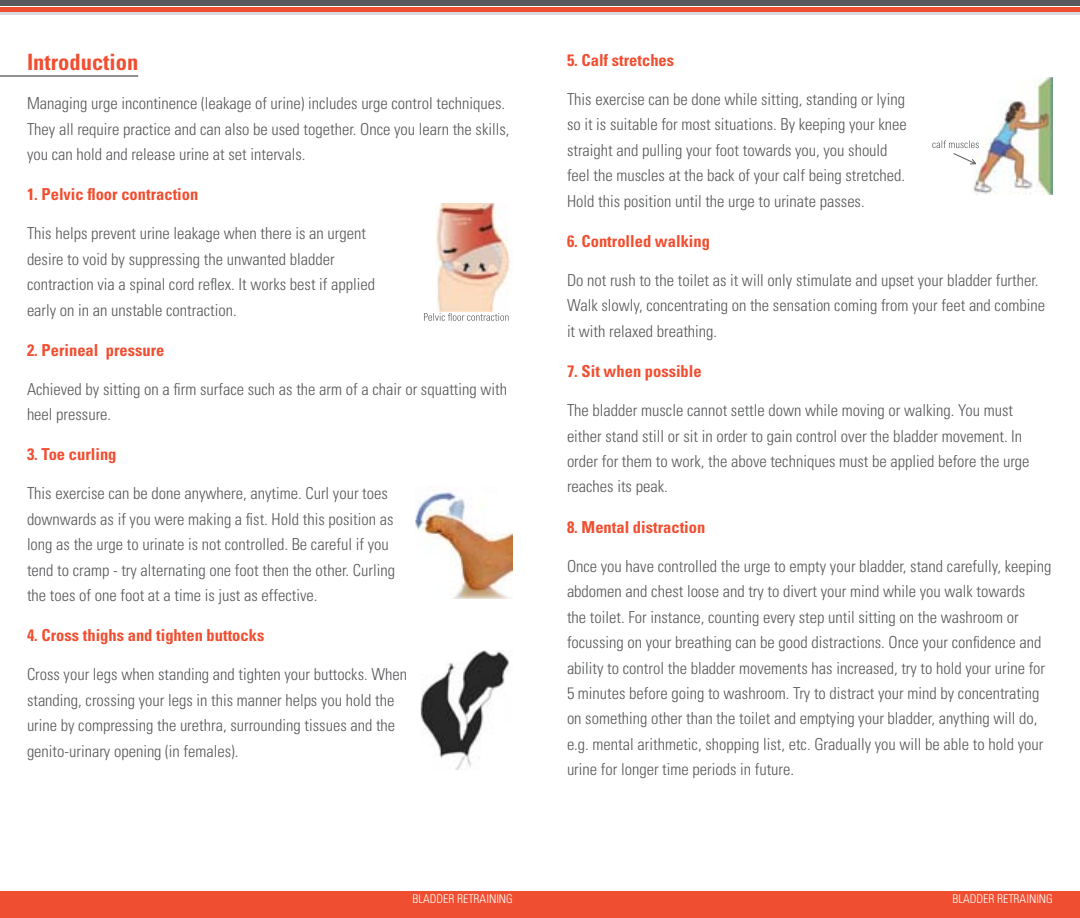
<style>
.page{position:relative;width:1080px;height:918px;background:#fff}
.page>*{position:absolute;margin:0;border:0;box-sizing:border-box;transform-origin:0 0}
.t1{font:700 condensed 22.5px "Univers LT Std";color:#f04e30}
.t2{font:300 condensed 16.5px/25.5px "Univers LT Std";color:#58595b}
.t3{font:700 condensed 16.5px "Univers LT Std";color:#f04e30}
.t4{font:300 condensed 12px "Univers LT Std";color:#fff}
</style>
<div class="page">
<div style="left:0;top:891px;width:540px;height:27px;background:#f04e30"></div>
<hr style="left:0;top:12px;width:540px;height:3px;background:#dad9e2">
<div style="left:0;top:7px;width:540px;height:5px;background:#f04e30"></div>
<div style="left:0;top:0;width:540px;height:5px;background:#58595b"></div>
<div style="left:540px;top:891px;width:540px;height:27px;background:#f04e30"></div>
<hr style="left:540px;top:12px;width:540px;height:3px;background:#dad9e2">
<div style="left:540px;top:7px;width:540px;height:5px;background:#f04e30"></div>
<div style="left:540px;top:0;width:540px;height:5px;background:#58595b"></div>
<hr style="left:0;top:75px;width:138px;height:2px;background:#6d6e71">
<img style="left:435px;top:203px;width:76px;height:108px">
<svg style="left:424px;top:313px;width:85px;height:8px"></svg>
<img style="left:416px;top:489px;width:97px;height:110px">
<img style="left:420px;top:650px;width:89px;height:120px">
<img style="left:970px;top:77px;width:83px;height:118px">
<svg style="left:932px;top:140px;width:47px;height:24px"></svg>
<h1 class="t1" style="left:27px;top:48px;width:113px">Introduction</h1>
<p class="t2" style="left:27px;top:91px;width:484px">Managing urge incontinence (leakage of urine) includes urge control techniques.<br>They all require practice and can also be used together. Once you learn the skills, you can hold and release urine at set intervals.</p>
<p class="t3" style="left:27px;top:184px;width:173px">1. Pelvic floor contraction</p>
<p class="t2" style="left:27px;top:221px;width:350px">This helps prevent urine leakage when there is an urgent desire to void by suppressing the unwanted bladder contraction via a spinal cord reflex. It works best if applied early on in an unstable contraction.</p>
<p class="t3" style="left:27px;top:340px;width:139px">2. Perineal pressure</p>
<p class="t2" style="left:27px;top:376px;width:482px">Achieved by sitting on a firm surface such as the arm of a chair or squatting with heel pressure.</p>
<p class="t3" style="left:27px;top:444px;width:91px">3. Toe curling</p>
<p class="t2" style="left:27px;top:481px;width:370px">This exercise can be done anywhere, anytime. Curl your toes downwards as if you were making a fist. Hold this position as long as the urge to urinate is not controlled. Be careful if you tend to cramp - try alternating one foot then the other. Curling the toes of one foot at a time is just as effective.</p>
<p class="t3" style="left:27px;top:625px;width:239px">4. Cross thighs and tighten buttocks</p>
<p class="t2" style="left:27px;top:662px;width:382px">Cross your legs when standing and tighten your buttocks. When standing, crossing your legs in this manner helps you hold the urine by compressing the urethra, surrounding tissues and the genito-urinary opening (in females).</p>
<p class="t4" style="left:412px;top:892px;width:102px">bladder retraining</p>
<p class="t3" style="left:567px;top:50px;width:109px">5. Calf stretches</p>
<p class="t2" style="left:567px;top:86px;width:341px">This exercise can be done while sitting, standing or lying so it is suitable for most situations. By keeping your knee straight and pulling your foot towards you, you should feel the muscles at the back of your calf being stretched.<br>Hold this position until the urge to urinate passes.</p>
<p class="t3" style="left:567px;top:231px;width:145px">6. Controlled walking</p>
<p class="t2" style="left:567px;top:267px;width:480px">Do not rush to the toilet as it will only stimulate and upset your bladder further.<br>Walk slowly, concentrating on the sensation coming from your feet and combine it with relaxed breathing.</p>
<p class="t3" style="left:567px;top:361px;width:136px">7. Sit when possible</p>
<p class="t2" style="left:567px;top:397px;width:464px">The bladder muscle cannot settle down while moving or walking. You must either stand still or sit in order to gain control over the bladder movement. I n order for them to work, the above techniques must be applied before the urge reaches its peak.</p>
<p class="t3" style="left:567px;top:517px;width:140px">8. Mental distraction</p>
<p class="t2" style="left:567px;top:553px;width:486px">Once you have controlled the urge to empty your bladder, stand carefully, keeping abdomen and chest loose and try to divert your mind while you walk towards<br>the toilet. For instance, counting every step until sitting on the washroom or focussing on your breathing can be good distractions. Once your confidence and ability to control the bladder movements has increased, try to hold your urine for 5 minutes before going to washroom. Try to distract your mind by concentrating on something other than the toilet and emptying your bladder, anything will do, e.g. mental arithmetic, shopping list, etc. Gradually you will be able to hold your urine for longer time periods in future.</p>
<p class="t4" style="left:952px;top:892px;width:102px">bladder retraining</p>
</div>
